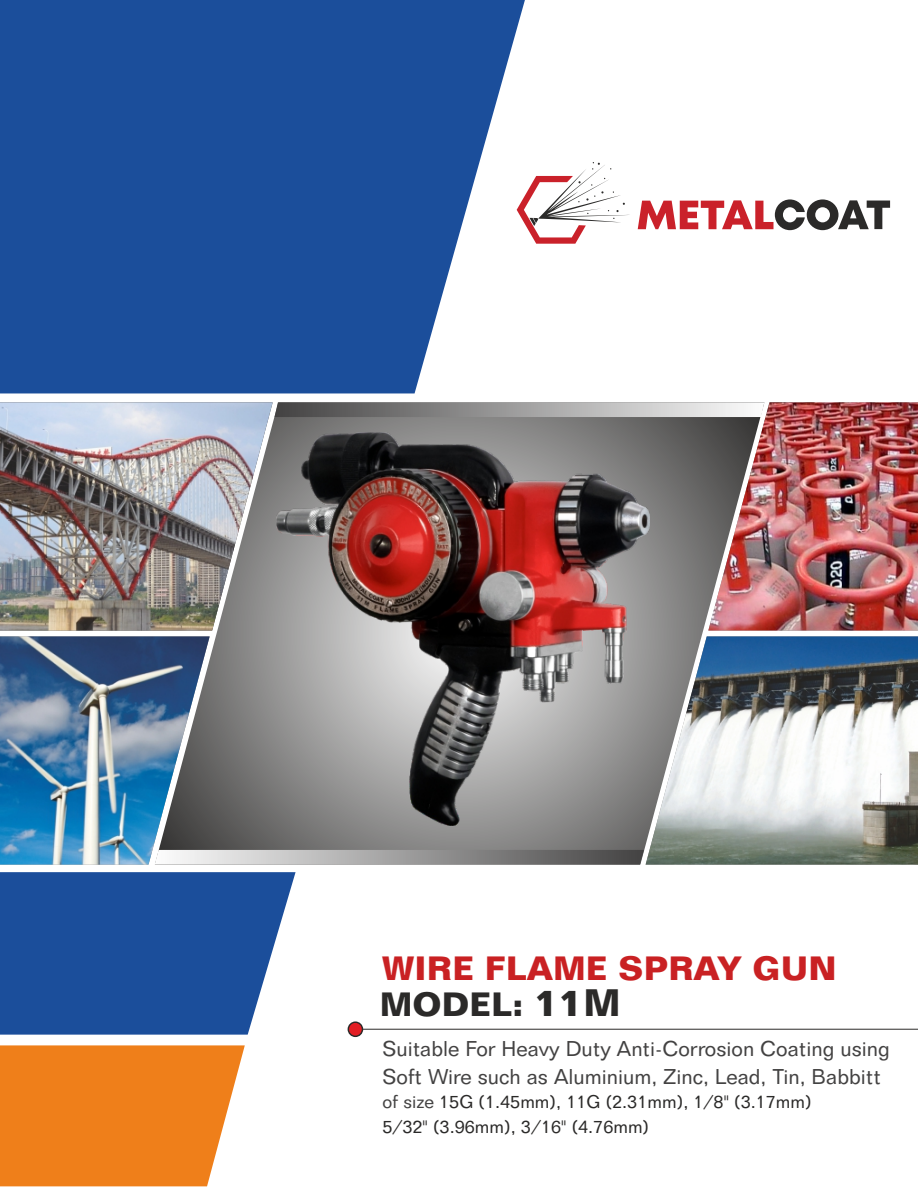
<style>
.page{position:relative;width:918px;height:1188px;background:#fff}
.page>*{position:absolute;margin:0;border:0;box-sizing:border-box;transform-origin:0 0}
.t1{font:700 33px "Folio BT";color:#c92123}
.t2{font:700 33px "Folio BT";color:#2b2a29}
.t3{font:21px/28px "Folio BT";color:#434242}
.t4{font:18px/24px "Folio BT";color:#2b2a29}
.s1{font-size:37.5px}
.s2{color:#434242}
</style>
<div class="page">
<svg style="left:210px;top:415px;width:498px;height:450px;background:#7a7978"></svg>
<svg style="left:0;top:0;width:525px;height:393px;background:#3260a5"></svg>
<svg style="left:0;top:1045px;width:245px;height:141px;background:#f0892c"></svg>
<svg style="left:0;top:872px;width:296px;height:163px;background:#2d5ca3"></svg>
<hr style="left:362px;top:1029px;width:556px;height:1px;background:#2b2a29">
<svg style="left:348px;top:1021px;width:15px;height:16px"></svg>
<div style="left:349px;top:1023px;width:13px;height:13px;background:#e31e24;border-radius:50%"></div>
<svg style="left:210px;top:850px;width:434px;height:15px;background:#969696"></svg>
<svg style="left:275px;top:402px;width:433px;height:15px;background:#959595"></svg>
<img style="left:0;top:402px;width:273px;height:229px">
<img style="left:0;top:636px;width:210px;height:229px">
<img style="left:646px;top:636px;width:272px;height:229px">
<img style="left:708px;top:402px;width:210px;height:229px">
<svg style="left:638px;top:199px;width:252px;height:31px"></svg>
<svg style="left:517px;top:162px;width:113px;height:82px"></svg>
<img style="left:277px;top:432px;width:372px;height:393px">
<h1 class="t1" style="left:382px;top:955px;width:456px">WIRE FLAME SPRAY GUN</h1>
<h1 class="t2" style="left:380px;top:991px;width:242px">MODEL: <span class="s1">11M</span></h1>
<p class="t3" style="left:382px;top:1036px;width:509px">Suitable For Heavy Duty Anti-Corrosion Coating using<br>Soft Wire such as Aluminium, Zinc, Lead, Tin, Babbitt</p>
<p class="t4" style="left:382px;top:1092px;width:431px"><span class="s2">of size</span> 15G (1.45mm), 11G (2.31mm), 1/8" (3.17mm)<br>5/32" (3.96mm), 3/16" (4.76mm)</p>
</div>
